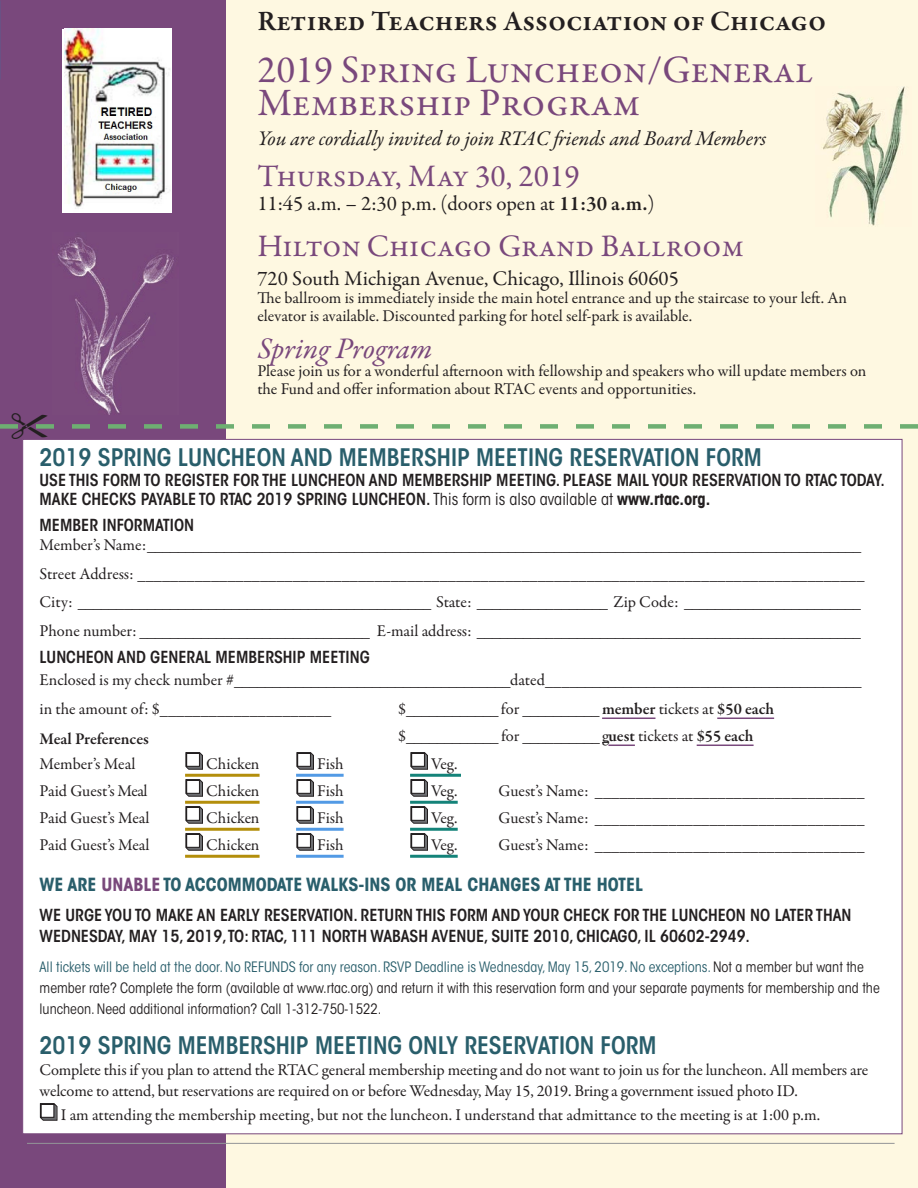
<style>
.page{position:relative;width:918px;height:1188px;background:#fff}
.page>*{position:absolute;margin:0;border:0;box-sizing:border-box;transform-origin:0 0}
.t1{font:39px/33px "Garamond Premr Pro";color:#79487c}
.t2{font:31.5px "Garamond Premr Pro";color:#79487c}
.t3{font:italic 30px "Garamond Premr Pro";color:#79487c}
.t4{font:600 28.5px "Garamond Premr Pro";letter-spacing:-.005em;color:#231f20}
.t5{font:600 condensed 24px "ITC Avant Garde Std";color:#295e6b}
.t6{font:21px "Garamond Premr Pro";color:#231f20}
.t7{font:italic 21px "Garamond Premr Pro";color:#231f20}
.t8{font:700 condensed 18px "ITC Avant Garde Std";color:#295e6b}
.t9{font:16.5px/18px "Garamond Premr Pro";letter-spacing:-.01em;color:#231f20}
.t10{font:600 condensed 16.5px/19.5px "ITC Avant Garde Std";color:#231f20}
.t11{font:600 16.5px "Garamond Premr Pro";color:#231f20}
.t12{font:condensed 14.25px/21px "ITC Avant Garde Std";color:#231f20}
.s1{font-weight:600}
.s2{font-weight:400}
.s3{font-weight:700}
.s4{color:#6d6e71}
.s5{color:#79497b}
.s6{color:#295e6b}
</style>
<div class="page">
<div style="left:0;top:0;width:234px;height:1188px;background:#79487c"></div>
<div style="left:227px;top:0;width:691px;height:1188px;background:#fef8e1"></div>
<div style="left:22px;top:439px;width:880px;height:695px;background:#fff;border:1px solid #79487c"></div>
<img style="left:57px;top:237px;width:117px;height:176px">
<img style="left:823px;top:86px;width:82px;height:140px">
<img style="left:65px;top:29px;width:106px;height:183px">
<hr style="left:602px;top:718px;width:53px;height:1px;background:#79487c">
<hr style="left:717px;top:718px;width:57px;height:1px;background:#79487c">
<svg style="left:602px;top:742px;width:33px;height:4px"></svg>
<hr style="left:697px;top:745px;width:57px;height:1px;background:#79487c">
<hr style="left:185px;top:774px;width:75px;height:3px;background:#b38e0b">
<hr style="left:296px;top:774px;width:48px;height:3px;background:#529ae5">
<hr style="left:410px;top:774px;width:51px;height:3px;background:#148379">
<hr style="left:185px;top:801px;width:75px;height:3px;background:#b38e0b">
<hr style="left:296px;top:801px;width:48px;height:3px;background:#529ae5">
<hr style="left:410px;top:801px;width:48px;height:3px;background:#148379">
<hr style="left:185px;top:828px;width:75px;height:3px;background:#b38e0b">
<hr style="left:296px;top:828px;width:48px;height:3px;background:#529ae5">
<hr style="left:410px;top:828px;width:48px;height:3px;background:#148379">
<hr style="left:185px;top:855px;width:75px;height:3px;background:#b38e0b">
<hr style="left:296px;top:855px;width:48px;height:3px;background:#529ae5">
<hr style="left:410px;top:855px;width:48px;height:3px;background:#148379">
<svg style="left:185px;top:752px;width:18px;height:18px"></svg>
<svg style="left:296px;top:752px;width:18px;height:18px"></svg>
<svg style="left:410px;top:752px;width:18px;height:18px"></svg>
<svg style="left:185px;top:779px;width:18px;height:18px"></svg>
<svg style="left:296px;top:779px;width:18px;height:18px"></svg>
<svg style="left:410px;top:779px;width:18px;height:18px"></svg>
<svg style="left:185px;top:806px;width:18px;height:18px"></svg>
<svg style="left:296px;top:806px;width:18px;height:18px"></svg>
<svg style="left:410px;top:806px;width:18px;height:18px"></svg>
<svg style="left:185px;top:833px;width:18px;height:18px"></svg>
<svg style="left:296px;top:833px;width:18px;height:18px"></svg>
<svg style="left:410px;top:833px;width:18px;height:18px"></svg>
<svg style="left:40px;top:1103px;width:18px;height:18px"></svg>
<hr style="left:27px;top:1143px;width:868px;height:1px;background:#939598">
<svg style="left:0;top:413px;width:918px;height:26px"></svg>
<p class="t4" style="left:257px;top:4px;width:571px">Retired Teachers Association of Chicago</p>
<p class="t1" style="left:257px;top:54px;width:558px">2019 Spring Luncheon/General<br>Membership Program</p>
<p class="t7" style="left:257px;top:125px;width:511px">You are cordially invited to join RTAC friends and Board Members</p>
<p class="t2" style="left:257px;top:157px;width:324px">Thursday, May 30, 2019</p>
<p class="t6" style="left:257px;top:190px;width:399px">11:45 a.m. – 2:30 p.m. (doors open at <span class="s1">11:30 a.m.</span>)</p>
<p class="t2" style="left:257px;top:227px;width:488px">Hilton Chicago Grand Ballroom</p>
<p class="t6" style="left:257px;top:265px;width:423px">720 South Michigan Avenue, Chicago, Illinois 60605</p>
<p class="t9" style="left:257px;top:289px;width:591px">The ballroom is immediately inside the main hotel entrance and up the staircase to your left. An elevator is available. Discounted parking for hotel self-park is available.</p>
<p class="t3" style="left:257px;top:330px;width:176px">Spring Program</p>
<p class="t9" style="left:257px;top:362px;width:611px">Please join us for a wonderful afternoon with fellowship and speakers who will update members on the Fund and offer information about RTAC events and opportunities.</p>
<p class="t5" style="left:40px;top:443px;width:724px">2019 SPRING LUNCHEON AND MEMBERSHIP MEETING RESERVATION FORM</p>
<p class="t10" style="left:40px;top:470px;width:847px">USE THIS FORM TO REGISTER FOR THE LUNCHEON AND MEMBERSHIP MEETING. PLEASE MAIL YOUR RESERVATION TO RTAC TODAY.<br>MAKE CHECKS PAYABLE TO RTAC 2019 SPRING LUNCHEON. <span class="s2">This form is also available at</span> <span class="s3">www.rtac.org.</span></p>
<p class="t10" style="left:40px;top:515px;width:156px">MEMBER INFORMATION</p>
<p class="t9" style="left:40px;top:536px;width:823px">Member’s Name:_____________________________________________________________________________________________</p>
<p class="t9" style="left:40px;top:565px;width:826px">Street Address: _________________________________________________________________________________________</p>
<p class="t9" style="left:40px;top:593px;width:823px">City: ______________________________________________ State: _________________ Zip Code: _______________________</p>
<p class="t9" style="left:40px;top:622px;width:823px">Phone number: ______________________________ E-mail address: __________________________________________________</p>
<p class="t10" style="left:40px;top:647px;width:332px">LUNCHEON AND GENERAL MEMBERSHIP MEETING</p>
<p class="t9" style="left:40px;top:671px;width:824px">Enclosed is my check number #____________________________________dated_________________________________________</p>
<p class="t9" style="left:40px;top:700px;width:293px">in the amount of: $_____________________</p>
<p class="t9" style="left:398px;top:700px;width:378px">$____________ for __________ <span class="s1">member</span> tickets at <span class="s1">$50 each</span></p>
<p class="t11" style="left:40px;top:729px;width:111px">Meal Preferences</p>
<p class="t9" style="left:398px;top:727px;width:357px">$____________ for __________ g<span class="s1">uest</span> tickets at <span class="s1">$55 each</span></p>
<p class="t9" style="left:40px;top:755px;width:97px">Member’s Meal</p>
<p class="t9" style="left:185px;top:755px;width:76px"><span class="s4">❑</span> Chicken</p>
<p class="t9" style="left:296px;top:755px;width:49px"><span class="s4">❑</span> Fish</p>
<p class="t9" style="left:410px;top:755px;width:49px"><span class="s4">❑</span> Veg.</p>
<p class="t9" style="left:40px;top:782px;width:110px">Paid Guest’s Meal</p>
<p class="t9" style="left:185px;top:782px;width:76px"><span class="s4">❑</span> Chicken</p>
<p class="t9" style="left:296px;top:782px;width:49px"><span class="s4">❑</span> Fish</p>
<p class="t9" style="left:410px;top:782px;width:49px"><span class="s4">❑</span> Veg.</p>
<p class="t9" style="left:499px;top:782px;width:367px">Guest’s Name: _________________________________</p>
<p class="t9" style="left:40px;top:809px;width:112px">Paid Guest’s Meal</p>
<p class="t9" style="left:185px;top:809px;width:76px"><span class="s4">❑</span> Chicken</p>
<p class="t9" style="left:296px;top:809px;width:49px"><span class="s4">❑</span> Fish</p>
<p class="t9" style="left:410px;top:809px;width:49px"><span class="s4">❑</span> Veg.</p>
<p class="t9" style="left:499px;top:809px;width:367px">Guest’s Name: _________________________________</p>
<p class="t9" style="left:40px;top:836px;width:112px">Paid Guest’s Meal</p>
<p class="t9" style="left:185px;top:836px;width:76px"><span class="s4">❑</span> Chicken</p>
<p class="t9" style="left:296px;top:836px;width:49px"><span class="s4">❑</span> Fish</p>
<p class="t9" style="left:410px;top:836px;width:49px"><span class="s4">❑</span> Veg.</p>
<p class="t9" style="left:499px;top:836px;width:367px">Guest’s Name: _________________________________</p>
<p class="t8" style="left:40px;top:873px;width:605px">WE ARE <span class="s5">UNABLE</span> TO ACCOMMODATE WALKS-INS OR MEAL CHANGES AT THE HOTEL</p>
<p class="t10" style="left:40px;top:904px;width:813px;line-height:21px">WE URGE YOU TO MAKE AN EARLY RESERVATION. RETURN THIS FORM AND YOUR CHECK FOR THE LUNCHEON NO LATER THAN<br>WEDNESDAY, MAY 15, 2019,TO: RTAC, 111 NORTH WABASH AVENUE, SUITE 2010, CHICAGO, IL 60602-2949.</p>
<p class="t12" style="left:40px;top:956px;width:842px"><span class="s6">All tickets will be held at the door. No REFUNDS for any reason. RSVP Deadline is Wednesday, May 15, 2019. No exceptions.</span>Not a member but want the member rate? Complete the form (available at www.rtac.org) and return it with this reservation form and your separate payments for membership and the luncheon. Need additional information? Call 1-312-750-1522.</p>
<p class="t5" style="left:40px;top:1031px;width:619px">2019 SPRING MEMBERSHIP MEETING ONLY RESERVATION FORM</p>
<p class="t9" style="left:40px;top:1060px;width:830px;line-height:21px">Complete this if you plan to attend the RTAC general membership meeting and do not want to join us for the luncheon. All members are welcome to attend, but reservations are required on or before Wednesday, May 15, 2019. Bring a government issued photo ID.</p>
<p class="t9" style="left:40px;top:1106px;width:782px"><span class="s4">❑</span> I am attending the membership meeting, but not the luncheon. I understand that admittance to the meeting is at 1:00 p.m.</p>
</div>
